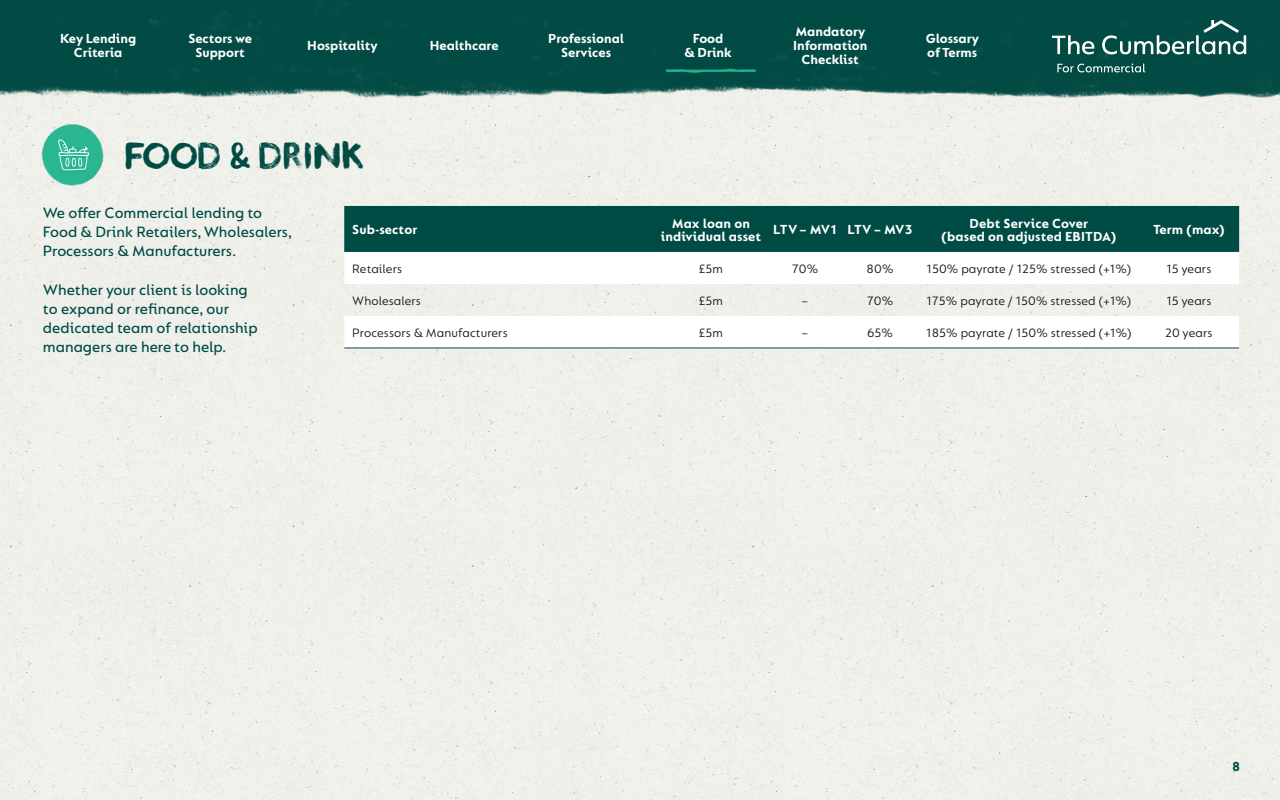
<style>
.page{position:relative;width:1280px;height:800px;background:#fff}
.page>*{position:absolute;margin:0;border:0;box-sizing:border-box;transform-origin:0 0}
.t1{font:37.8px "Kind Type";color:#004c45}
.t2{font:500 16px/19.2px "FS Lucas";color:#004c45}
.t3{font:700 14px/14px "FS Lucas";color:#fff;text-align:center}
.t4{font:700 14px "FS Lucas";letter-spacing:-.02em;color:#fff}
.t5{font:700 14px "FS Lucas";color:#004c45}
.t6{font:13px "FS Lucas";letter-spacing:.01em;color:#1a1a1a}
</style>
<div class="page">
<div style="left:0;top:142px;width:1280px;height:658px;background:#eff0ea"></div>
<img style="left:0;top:0;width:1280px;height:142px">
<svg style="left:1052px;top:35px;width:42px;height:19px"></svg>
<svg style="left:1102px;top:20px;width:144px;height:34px;background:#346e69"></svg>
<svg style="left:1057px;top:63px;width:88px;height:9px"></svg>
<img style="left:40px;top:121px;width:66px;height:66px">
<div style="left:344px;top:206px;width:895px;height:46px;background:#004c45"></div>
<svg style="left:344px;top:252px;width:895px;height:96px"></svg>
<hr style="left:344px;top:348px;width:309px;height:1px;background:#004c45">
<hr style="left:653px;top:348px;width:116px;height:1px;background:#004c45">
<hr style="left:769px;top:348px;width:72px;height:1px;background:#004c45">
<hr style="left:841px;top:348px;width:78px;height:1px;background:#004c45">
<hr style="left:919px;top:348px;width:220px;height:1px;background:#004c45">
<hr style="left:1139px;top:348px;width:100px;height:1px;background:#004c45">
<img style="left:663px;top:53px;width:93px;height:34px">
<p class="t3" style="left:60px;top:32px;width:78px">Key Lending<br>Criteria</p>
<p class="t3" style="left:188px;top:32px;width:65px">Sectors we<br>Support</p>
<p class="t3" style="left:307px;top:39px;width:72px">Hospitality</p>
<p class="t3" style="left:430px;top:39px;width:70px">Healthcare</p>
<p class="t3" style="left:548px;top:32px;width:77px">Professional<br>Services</p>
<p class="t3" style="left:685px;top:32px;width:49px">Food<br>&amp; Drink</p>
<p class="t3" style="left:793px;top:25px;width:76px">Mandatory<br>Information<br>Checklist</p>
<p class="t3" style="left:926px;top:32px;width:55px;text-align:left">Glossary of Terms</p>
<h1 class="t1" style="left:123px;top:133px;width:240px">FOOD &amp; DRINK</h1>
<p class="t2" style="left:43px;top:203px;width:251px">We offer Commercial lending to<br>Food &amp; Drink Retailers, Wholesalers,<br>Processors &amp; Manufacturers.</p>
<p class="t2" style="left:43px;top:279px;width:216px">Whether your client is looking to expand or refinance, our dedicated team of relationship managers are here to help.</p>
<p class="t3" style="left:352px;top:222px;width:66px">Sub-sector</p>
<p class="t3" style="left:661px;top:216px;width:102px;line-height:13px">Max loan on individual asset</p>
<p class="t4" style="left:773px;top:222px;width:141px">LTV – MV1 LTV – MV3</p>
<p class="t3" style="left:941px;top:216px;width:176px;line-height:13px">Debt Service Cover<br>(based on adjusted EBITDA)</p>
<p class="t3" style="left:1153px;top:222px;width:73px">Term (max)</p>
<p class="t6" style="left:352px;top:261px;width:51px">Retailers</p>
<p class="t6" style="left:699px;top:261px;width:26px">£5m</p>
<p class="t6" style="left:792px;top:261px;width:28px">70%</p>
<p class="t6" style="left:867px;top:261px;width:28px">80%</p>
<p class="t6" style="left:927px;top:261px;width:206px">150% payrate / 125% stressed (+1%)</p>
<p class="t6" style="left:1166px;top:261px;width:46px">15 years</p>
<p class="t6" style="left:352px;top:293px;width:70px">Wholesalers</p>
<p class="t6" style="left:699px;top:293px;width:26px">£5m</p>
<p class="t6" style="left:802px;top:293px;width:8px">–</p>
<p class="t6" style="left:867px;top:293px;width:28px">70%</p>
<p class="t6" style="left:926px;top:293px;width:206px">175% payrate / 150% stressed (+1%)</p>
<p class="t6" style="left:1166px;top:293px;width:46px">15 years</p>
<p class="t6" style="left:352px;top:325px;width:157px">Processors &amp; Manufacturers</p>
<p class="t6" style="left:699px;top:325px;width:26px">£5m</p>
<p class="t6" style="left:802px;top:325px;width:8px">–</p>
<p class="t6" style="left:867px;top:325px;width:27px">65%</p>
<p class="t6" style="left:926px;top:325px;width:207px">185% payrate / 150% stressed (+1%)</p>
<p class="t6" style="left:1165px;top:325px;width:49px">20 years</p>
<p class="t5" style="left:1232px;top:758px;width:10px">8</p>
</div>
